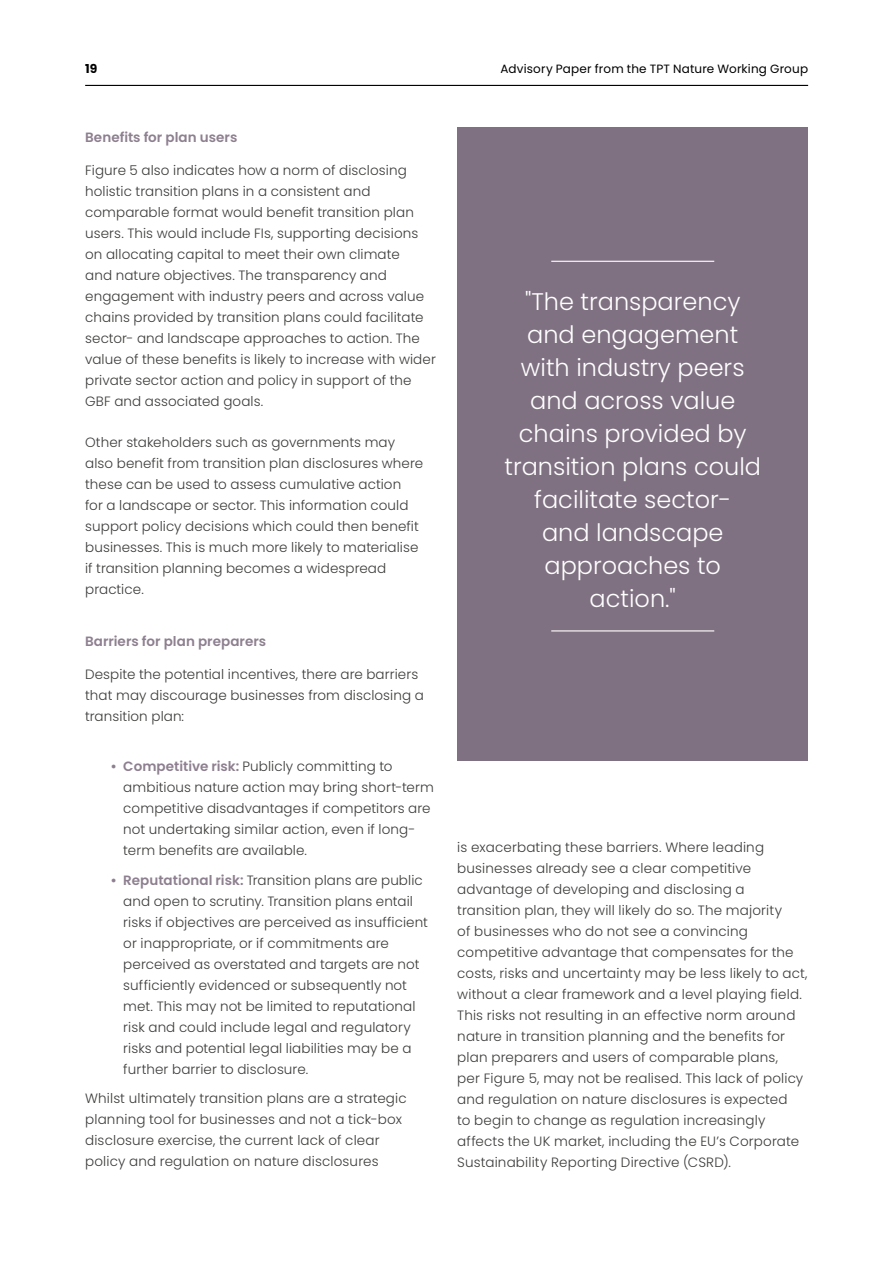
<style>
.page{position:relative;width:893px;height:1263px;background:#fff}
.page>*{position:absolute;margin:0;border:0;box-sizing:border-box;transform-origin:0 0}
.t1{font:300 24px/33px "Poppins";color:#fff;text-align:center}
.t2{font:300 13.5px/21px "Poppins";letter-spacing:.01em;color:#3c3c3b}
.t3{font:600 13.5px "Poppins";letter-spacing:.005em;color:#8d7f8f}
.t4{font:700 12.3px "Poppins";color:#000}
.t5{font:12px "Poppins";letter-spacing:.015em;color:#000}
.s1{font-weight:600;color:#8d7f8f}
</style>
<div class="page">
<hr style="left:85px;top:85px;width:723px;height:1px;background:#000">
<div style="left:457px;top:128px;width:351px;height:633px;background:#807182"></div>
<hr style="left:551px;top:261px;width:163px;height:1px;background:#fff">
<hr style="left:551px;top:630px;width:163px;height:1px;background:#fff">
<p class="t4" style="left:85px;top:61px;width:14px">19</p>
<p class="t5" style="left:500px;top:62px;width:309px">Advisory Paper from the TPT Nature Working Group</p>
<p class="t3" style="left:85px;top:129px;width:154px">Benefits for plan users</p>
<p class="t2" style="left:85px;top:160px;width:352px">Figure 5 also indicates how a norm of disclosing holistic transition plans in a consistent and comparable format would benefit transition plan users. This would include FIs, supporting decisions on allocating capital to meet their own climate<br>and nature objectives. The transparency and engagement with industry peers and across value chains provided by transition plans could facilitate sector- and landscape approaches to action. The value of these benefits is likely to increase with wider private sector action and policy in support of the GBF and associated goals.</p>
<p class="t2" style="left:85px;top:432px;width:340px">Other stakeholders such as governments may also benefit from transition plan disclosures where these can be used to assess cumulative action<br>for a landscape or sector. This information could support policy decisions which could then benefit businesses. This is much more likely to materialise if transition planning becomes a widespread practice.</p>
<p class="t3" style="left:85px;top:633px;width:183px">Barriers for plan preparers</p>
<p class="t2" style="left:85px;top:663px;width:340px">Despite the potential incentives, there are barriers that may discourage businesses from disclosing a transition plan:</p>
<p class="t2" style="left:123px;top:756px;width:312px;text-indent:-13px"><span class="s1">• Competitive risk:</span> Publicly committing to ambitious nature action may bring short-term competitive disadvantages if competitors are not undertaking similar action, even if long&shy;term benefits are available.</p>
<p class="t2" style="left:123px;top:869px;width:306px;text-indent:-13px"><span class="s1">• Reputational risk:</span> Transition plans are public and open to scrutiny. Transition plans entail risks if objectives are perceived as insufficient or inappropriate, or if commitments are perceived as overstated and targets are not sufficiently evidenced or subsequently not met. This may not be limited to reputational risk and could include legal and regulatory risks and potential legal liabilities may be a further barrier to disclosure.</p>
<p class="t2" style="left:85px;top:1088px;width:323px">Whilst ultimately transition plans are a strategic planning tool for businesses and not a tick-box disclosure exercise, the current lack of clear policy and regulation on nature disclosures</p>
<h1 class="t1" style="left:505px;top:285px;width:258px">"The transparency and engagement with industry peers and across value chains provided by transition plans could facilitate sector-<br>and landscape approaches to action."</h1>
<p class="t2" style="left:457px;top:836px;width:352px">is exacerbating these barriers. Where leading businesses already see a clear competitive advantage of developing and disclosing a transition plan, they will likely do so. The majority<br>of businesses who do not see a convincing competitive advantage that compensates for the costs, risks and uncertainty may be less likely to act, without a clear framework and a level playing field.<br>This risks not resulting in an effective norm around nature in transition planning and the benefits for plan preparers and users of comparable plans,<br>per Figure 5, may not be realised. This lack of policy and regulation on nature disclosures is expected<br>to begin to change as regulation increasingly affects the UK market, including the EU’s Corporate Sustainability Reporting Directive (CSRD).</p>
</div>
